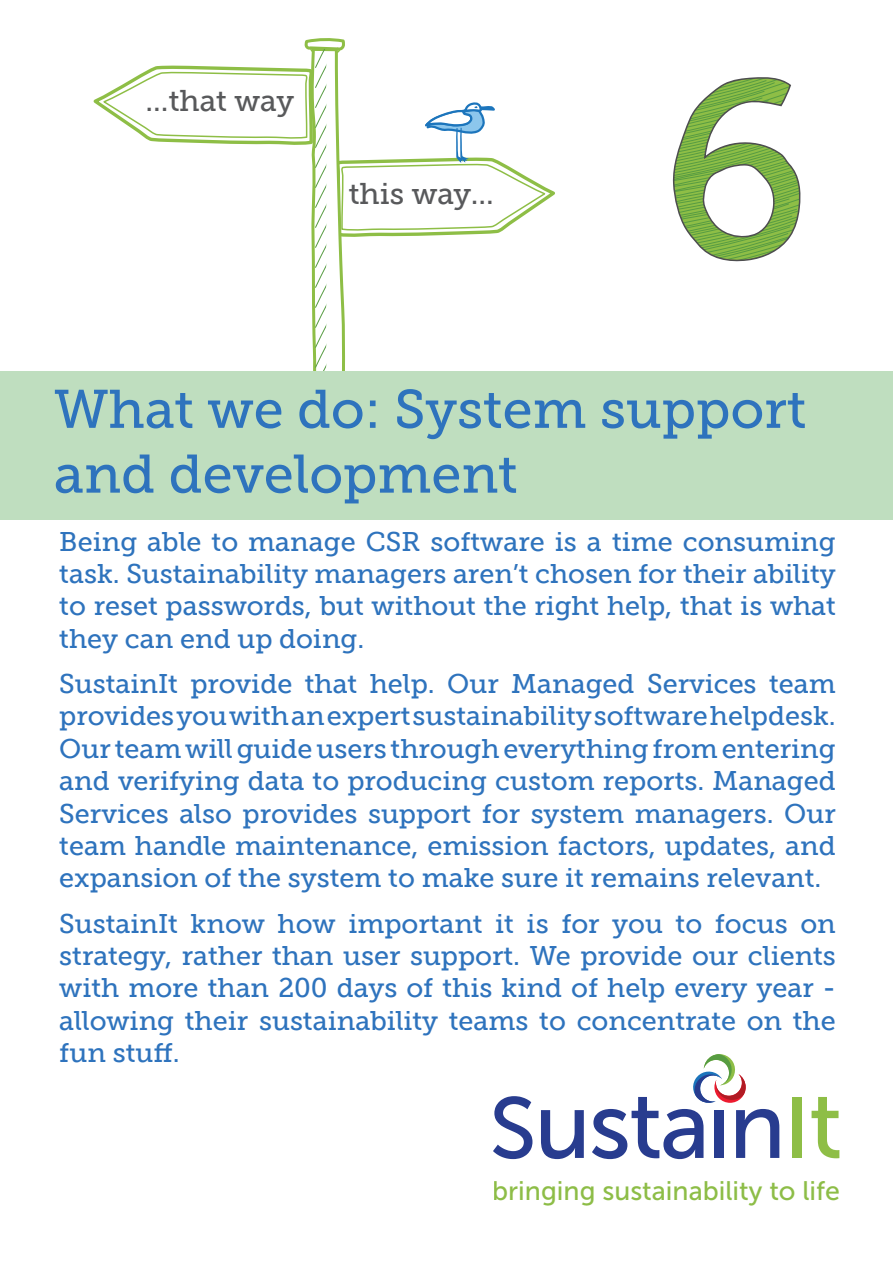
<style>
.page{position:relative;width:893px;height:1263px;background:#fff}
.page>*{position:absolute;margin:0;border:0;box-sizing:border-box;transform-origin:0 0}
.t1{font:54px/64.8px "Museo Slab 500";color:#2e73bd}
.t2{font:30px "Museo Slab 500";color:#58595b}
.t3{font:27px/32.4px "Museo Slab 500";color:#2e73bd;text-align:justify}
.t4{font:26.7px "Museo Sans 500";color:#8dbd47}
</style>
<div class="page">
<svg style="left:368px;top:158px;width:187px;height:79px"></svg>
<svg style="left:413px;top:102px;width:84px;height:61px"></svg>
<svg style="left:93px;top:38px;width:275px;height:333px"></svg>
<svg style="left:493px;top:1096px;width:39px;height:63px"></svg>
<svg style="left:541px;top:1110px;width:43px;height:49px"></svg>
<div style="left:793px;top:1097px;width:9px;height:61px;background:#8ebe46"></div>
<svg style="left:812px;top:1097px;width:27px;height:61px"></svg>
<svg style="left:592px;top:1054px;width:187px;height:105px"></svg>
<div style="left:0;top:371px;width:893px;height:149px;background:#bfdebf"></div>
<svg style="left:673px;top:77px;width:128px;height:185px"></svg>
<p class="t2" style="left:146px;top:84px;width:150px">...that way</p>
<p class="t2" style="left:349px;top:177px;width:147px">this way...</p>
<h1 class="t1" style="left:54px;top:377px;width:754px">What we do: System support and development</h1>
<p class="t3" style="left:59px;top:525px;width:778px">Being able to manage CSR software is a time consuming task. Sustainability managers aren’t chosen for their ability to reset passwords, but without the right help, that is what they can end up doing.</p>
<p class="t3" style="left:59px;top:668px;width:778px">SustainIt provide that help. Our Managed Services team provides you with an expert sustainability software helpdesk.<br>Our team will guide users through everything from entering and verifying data to producing custom reports. Managed Services also provides support for system managers. Our team handle maintenance, emission factors, updates, and expansion of the system to make sure it remains relevant.</p>
<p class="t3" style="left:59px;top:907px;width:778px">SustainIt know how important it is for you to focus on strategy, rather than user support. We provide our clients with more than 200 days of this kind of help every year - allowing their sustainability teams to concentrate on the fun stuff.</p>
<p class="t4" style="left:492px;top:1176px;width:349px">bringing sustainability to life</p>
</div>
